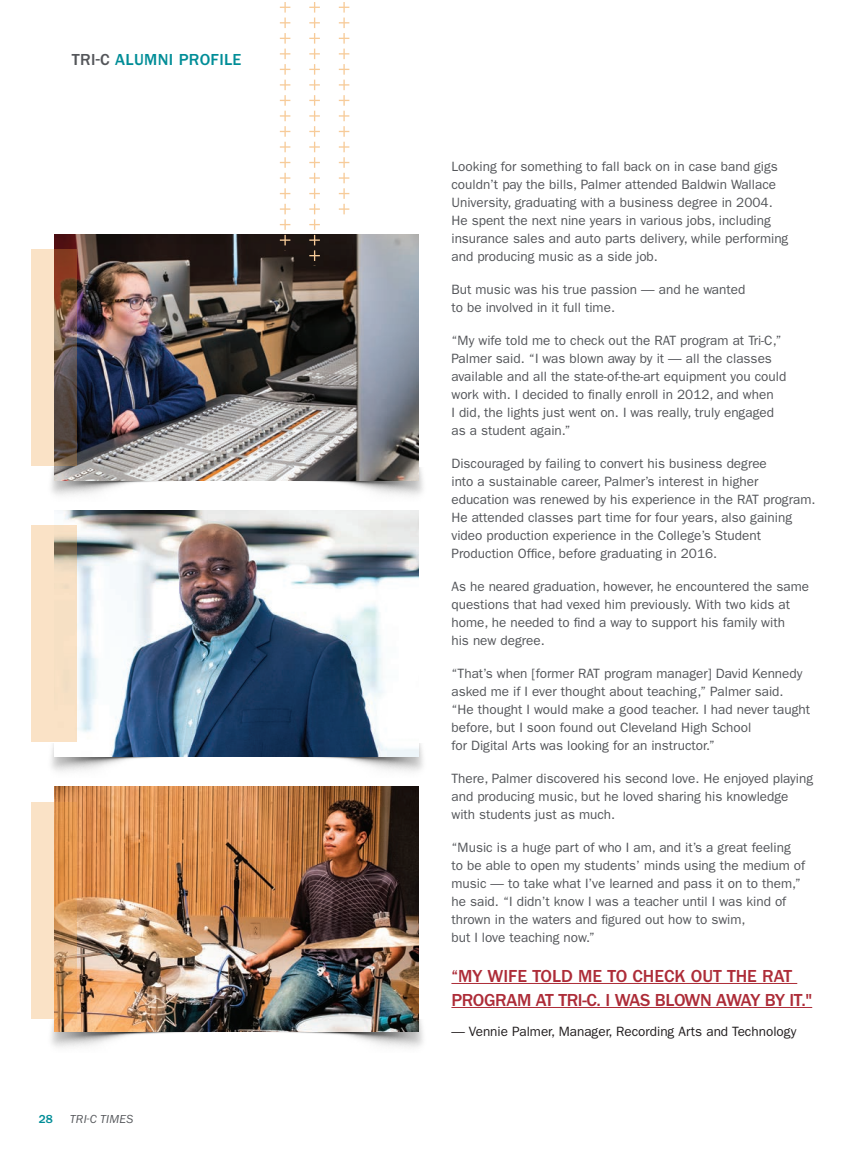
<style>
.page{position:relative;width:864px;height:1175px;background:#fff}
.page>*{position:absolute;margin:0;border:0;box-sizing:border-box;transform-origin:0 0}
.BODY_COPY_QUOTE{font:500 18px/24px "ITC Franklin Gothic Std";letter-spacing:-.02em;color:#ad2c38}
.t1{font:500 16.5px "ITC Franklin Gothic Std";letter-spacing:.02em;color:#008d97}
.BODY_COPY{font:13.5px/18px "ITC Franklin Gothic Std";color:#54565a}
.BODY_COPY-2{font:13.5px "ITC Franklin Gothic Std";color:#231f20}
.t2{font:italic 12px "ITC Franklin Gothic Std";letter-spacing:.02em;color:#54565a}
.t3{font:500 12px "ITC Franklin Gothic Std";color:#008d97}
.s1{color:#54565a}
</style>
<div class="page">
<img style="left:51px;top:467px;width:372px;height:29px">
<img style="left:54px;top:234px;width:364px;height:246px">
<img style="left:51px;top:743px;width:372px;height:29px">
<img style="left:54px;top:510px;width:364px;height:246px">
<img style="left:51px;top:1019px;width:372px;height:29px">
<img style="left:54px;top:786px;width:364px;height:245px">
<hr style="left:451px;top:983px;width:346px;height:1px;background:#ad2c38">
<hr style="left:451px;top:1007px;width:361px;height:1px;background:#ad2c38">
<svg style="left:339px;top:2px;width:10px;height:212px"></svg>
<svg style="left:309px;top:2px;width:11px;height:264px"></svg>
<svg style="left:280px;top:2px;width:10px;height:248px"></svg>
<svg style="left:31px;top:249px;width:46px;height:216px;fill:#fae2c6"></svg>
<svg style="left:31px;top:526px;width:46px;height:216px;fill:#fae2c6"></svg>
<svg style="left:31px;top:802px;width:46px;height:216px;fill:#fae2c6"></svg>
<p class="t1" style="left:72px;top:51px;width:171px"><span class="s1">TRI-C</span> ALUMNI PROFILE</p>
<h1 class="t3" style="left:39px;top:1112px;width:16px">28</h1>
<h1 class="t2" style="left:70px;top:1112px;width:65px">TRI-C TIMES</h1>
<p class="BODY_COPY" style="left:451px;top:158px;width:338px">Looking for something to fall back on in case band gigs couldn’t pay the bills, Palmer attended Baldwin Wallace University, graduating with a business degree in 2004.<br>He spent the next nine years in various jobs, including insurance sales and auto parts delivery, while performing and producing music as a side job.</p>
<p class="BODY_COPY" style="left:451px;top:281px;width:296px">But music was his true passion — and he wanted to be involved in it full time.</p>
<p class="BODY_COPY" style="left:451px;top:332px;width:336px">“My wife told me to check out the RAT program at Tri-C,” Palmer said. “I was blown away by it — all the classes available and all the state-of-the-art equipment you could work with. I decided to finally enroll in 2012, and when<br>I did, the lights just went on. I was really, truly engaged as a student again.”</p>
<p class="BODY_COPY" style="left:451px;top:455px;width:366px">Discouraged by failing to convert his business degree<br>into a sustainable career, Palmer’s interest in higher education was renewed by his experience in the RAT program.<br>He attended classes part time for four years, also gaining video production experience in the College’s Student Production Office, before graduating in 2016.</p>
<p class="BODY_COPY" style="left:451px;top:578px;width:359px">As he neared graduation, however, he encountered the same questions that had vexed him previously. With two kids at home, he needed to find a way to support his family with<br>his new degree.</p>
<p class="BODY_COPY" style="left:451px;top:665px;width:360px">“That’s when [former RAT program manager] David Kennedy asked me if I ever thought about teaching,” Palmer said.<br>“He thought I would make a good teacher. I had never taught before, but I soon found out Cleveland High School<br>for Digital Arts was looking for an instructor.”</p>
<p class="BODY_COPY" style="left:451px;top:770px;width:363px">There, Palmer discovered his second love. He enjoyed playing and producing music, but he loved sharing his knowledge with students just as much.</p>
<p class="BODY_COPY" style="left:451px;top:839px;width:355px">“Music is a huge part of who I am, and it’s a great feeling to be able to open my students’ minds using the medium of music — to take what I’ve learned and pass it on to them,” he said. “I didn’t know I was a teacher until I was kind of thrown in the waters and figured out how to swim,<br>but I love teaching now.”</p>
<p class="BODY_COPY_QUOTE" style="left:451px;top:963px;width:362px">“MY WIFE TOLD ME TO CHECK OUT THE RAT<br>PROGRAM AT TRI-C. I WAS BLOWN AWAY BY IT."</p>
<p class="BODY_COPY-2" style="left:451px;top:1023px;width:347px">— Vennie Palmer, Manager, Recording Arts and Technology</p>
</div>
